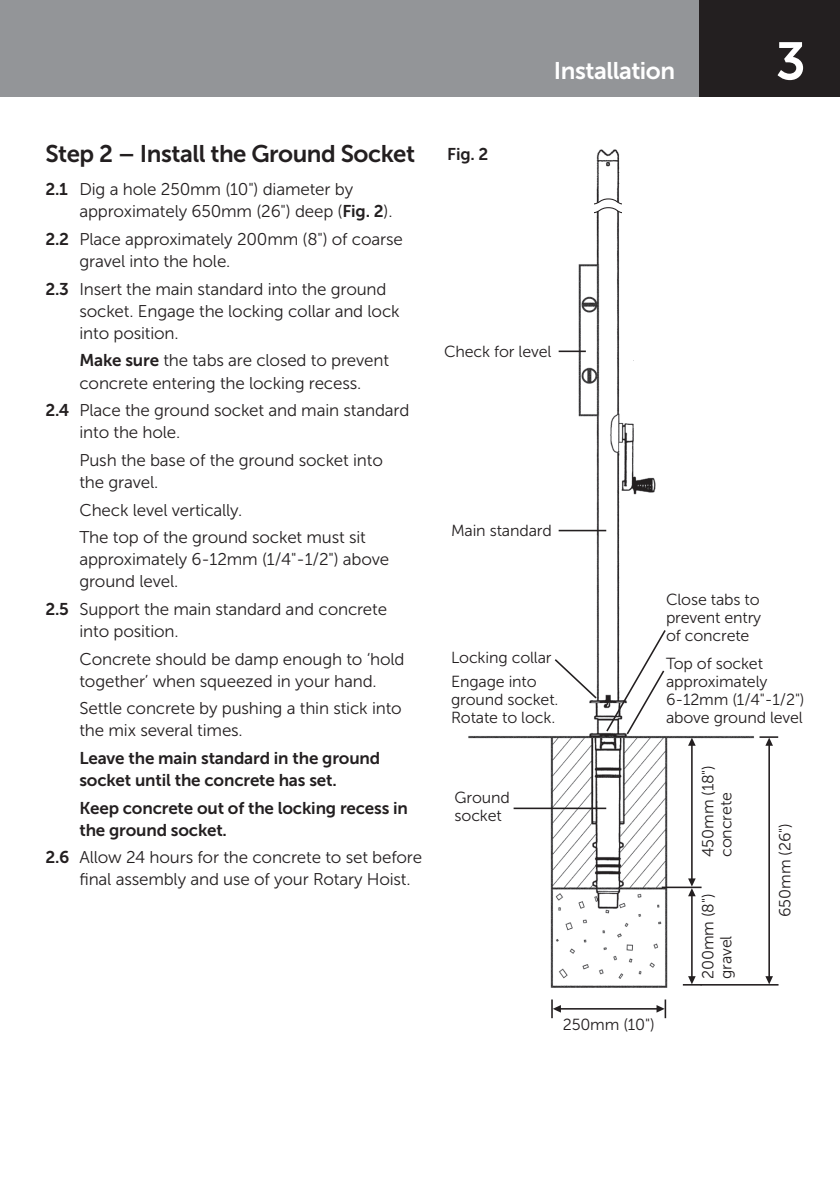
<style>
.page{position:relative;width:840px;height:1191px;background:#fff}
.page>*{position:absolute;margin:0;border:0;box-sizing:border-box;transform-origin:0 0}
.t1{font:52.6px "Museo Sans 700";color:#fff}
.t2{font:24px "Museo Sans 700";letter-spacing:-.02em;color:#231f20}
.t3{font:24px "Museo Sans 700";letter-spacing:-.02em;color:#fff}
.t4{font:17px/22px "Museo Sans 300";letter-spacing:-.01em;color:#231f20}
.t5{font:17px/22px "Museo Sans 700";letter-spacing:-.01em;color:#231f20}
.t6{font:16px/18px "Museo Sans 300";letter-spacing:-.01em;color:#231f20}
.s1{font-family:"Museo Sans 700"}
</style>
<div class="page">
<div style="left:0;top:0;width:839px;height:96px;background:#939598"></div>
<div style="left:698px;top:0;width:141px;height:96px;background:#231f20"></div>
<img style="left:468px;top:149px;width:293px;height:839px">
<hr style="left:557px;top:1008px;width:101px;height:1px;background:#231f20">
<hr style="left:661px;top:886px;width:40px;height:2px;background:#231f20">
<hr style="left:690px;top:893px;width:2px;height:85px;background:#231f20">
<hr style="left:690px;top:743px;width:2px;height:139px;background:#231f20">
<svg style="left:604px;top:628px;width:62px;height:108px"></svg>
<hr style="left:768px;top:743px;width:1px;height:235px;background:#231f20">
<hr style="left:700px;top:984px;width:78px;height:1px;background:#231f20">
<svg style="left:687px;top:737px;width:8px;height:8px"></svg>
<svg style="left:687px;top:878px;width:8px;height:18px"></svg>
<svg style="left:682px;top:976px;width:19px;height:9px"></svg>
<svg style="left:759px;top:736px;width:18px;height:9px"></svg>
<svg style="left:765px;top:976px;width:7px;height:8px"></svg>
<svg style="left:656px;top:999px;width:9px;height:19px"></svg>
<svg style="left:551px;top:999px;width:9px;height:19px"></svg>
<hr style="left:558px;top:350px;width:27px;height:2px;background:#231f20">
<hr style="left:558px;top:530px;width:48px;height:1px;background:#231f20">
<svg style="left:552px;top:657px;width:46px;height:43px"></svg>
<hr style="left:513px;top:807px;width:93px;height:2px;background:#231f20">
<svg style="left:594px;top:199px;width:27px;height:15px"></svg>
<h2 class="t3" style="left:553px;top:58px;width:123px">Installation</h2>
<h1 class="t1" style="left:775px;top:32px;width:32px">3</h1>
<h2 class="t2" style="left:45px;top:140px;width:371px">Step 2 – Install the Ground Socket</h2>
<p class="t4" style="left:79px;top:179px;width:314px;text-indent:-34px"><span class="s1">2.1</span> Dig a hole 250mm (10") diameter by approximately 650mm (26") deep (<span class="s1">Fig. 2</span>).</p>
<p class="t4" style="left:79px;top:228px;width:325px;text-indent:-34px"><span class="s1">2.2</span> Place approximately 200mm (8") of coarse gravel into the hole.</p>
<p class="t4" style="left:79px;top:278px;width:321px;text-indent:-34px"><span class="s1">2.3</span> Insert the main standard into the ground socket. Engage the locking collar and lock into position.</p>
<p class="t4" style="left:79px;top:350px;width:311px"><span class="s1">Make sure</span> the tabs are closed to prevent concrete entering the locking recess.</p>
<p class="t4" style="left:79px;top:399px;width:331px;text-indent:-34px"><span class="s1">2.4</span> Place the ground socket and main standard into the hole.</p>
<p class="t4" style="left:79px;top:449px;width:305px">Push the base of the ground socket into the gravel.</p>
<p class="t4" style="left:79px;top:496px;width:288px;line-height:27.6px">Check level vertically.<br>The top of the ground socket must sit</p>
<p class="t4" style="left:79px;top:548px;width:311px">approximately 6-12mm (1/4"-1/2") above ground level.</p>
<p class="t4" style="left:79px;top:598px;width:309px;text-indent:-34px"><span class="s1">2.5</span> Support the main standard and concrete into position.</p>
<p class="t4" style="left:79px;top:648px;width:326px">Concrete should be damp enough to ‘hold together’ when squeezed in your hand.</p>
<p class="t4" style="left:79px;top:697px;width:324px">Settle concrete by pushing a thin stick into the mix several times.</p>
<p class="t5" style="left:79px;top:747px;width:302px">Leave the main standard in the ground socket until the concrete has set.</p>
<p class="t5" style="left:79px;top:797px;width:330px">Keep concrete out of the locking recess in the ground socket.</p>
<p class="t4" style="left:79px;top:846px;width:344px;text-indent:-34px"><span class="s1">2.6</span> Allow 24 hours for the concrete to set before final assembly and use of your Rotary Hoist.</p>
<p class="t5" style="left:447px;top:143px;width:43px">Fig. 2</p>
<p class="t6" style="left:444px;top:342px;width:109px">Check for level</p>
<p class="t6" style="left:451px;top:522px;width:102px">Main standard</p>
<p class="t6" style="left:451px;top:646px;width:102px;line-height:23.6px">Locking collar<br>Engage into</p>
<p class="t6" style="left:451px;top:690px;width:109px">ground socket.<br>Rotate to lock.</p>
<p class="t6" style="left:454px;top:788px;width:57px">Ground socket</p>
<p class="t6" style="left:665px;top:590px;width:97px;text-align:justify">Close tabs to prevent entry of concrete</p>
<p class="t6" style="left:665px;top:654px;width:140px">Top of socket approximately<br>6-12mm (1/4"-1/2") above ground level</p>
<p class="t6" style="left:698px;top:857px;width:93px;rotate:-90deg">450mm (18") concrete</p>
<p class="t6" style="left:698px;top:978px;width:87px;rotate:-90deg">200mm (8") gravel</p>
<p class="t6" style="left:775px;top:917px;width:95px;rotate:-90deg">650mm (26")</p>
<p class="t6" style="left:562px;top:1015px;width:93px">250mm (10")</p>
</div>
